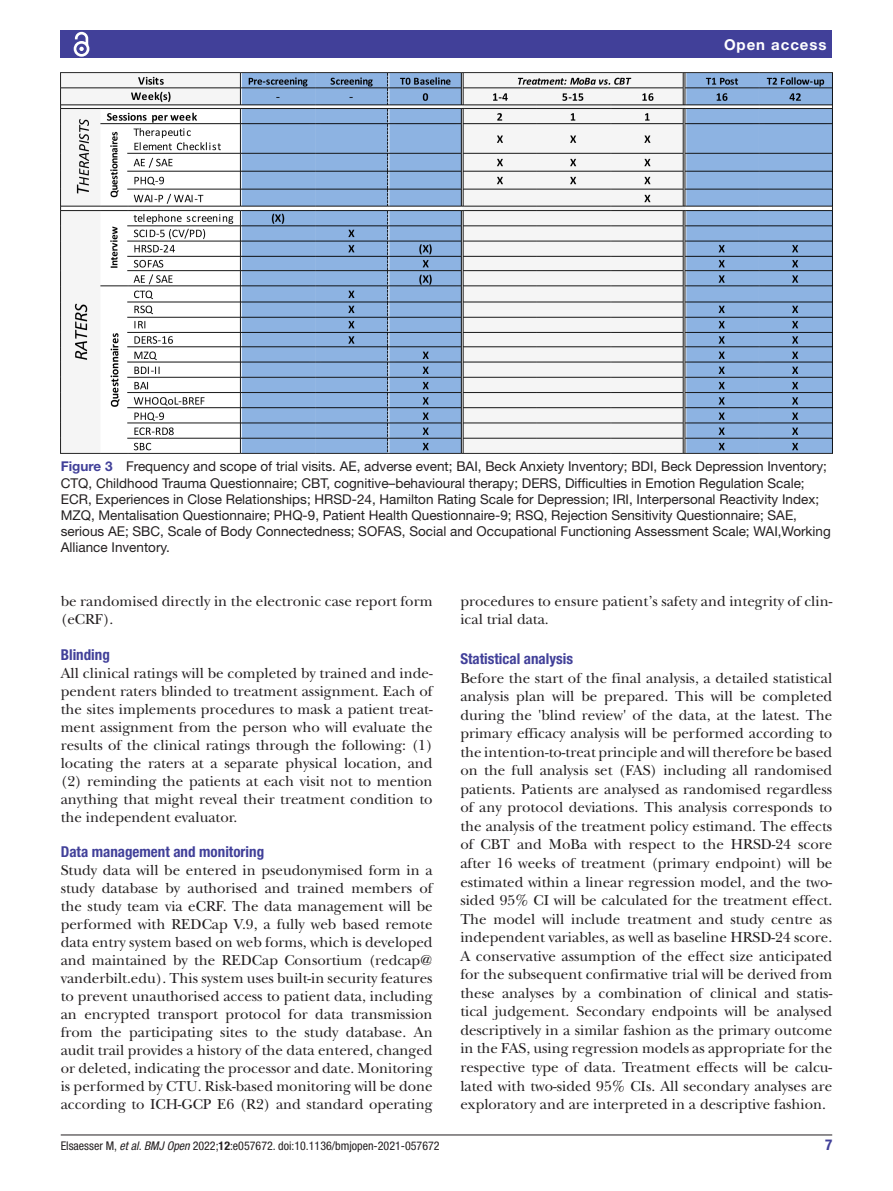
<style>
.page{position:relative;width:893px;height:1191px;background:#fff}
.page>*{position:absolute;margin:0;border:0;box-sizing:border-box;transform-origin:0 0}
.t1{font:15px/18.6px "New Baskerville";color:#231f20;text-align:justify}
.t2{font:700 condensed 15px "Helvetica Neue LT Std";color:#414099}
.t3{font:700 15px "Helvetica Neue LT Std";letter-spacing:.065em;color:#fff}
.t4{font:13.5px/16.2px "Helvetica Neue LT Std";color:#231f20}
.t5{font:condensed 12px "Helvetica Neue LT Std";color:#231f20}
.s1{font-weight:700;color:#414099}
.s2{font-style:italic}
.s3{font-weight:700}
</style>
<div class="page">
<hr style="left:61px;top:1134px;width:771px;height:1px;background:#231f20">
<div style="left:61px;top:31px;width:771px;height:27px;background:#414099"></div>
<svg style="left:73px;top:31px;width:17px;height:26px"></svg>
<img style="left:61px;top:73px;width:771px;height:381px">
<p class="t3" style="left:724px;top:35px;width:104px">Open access</p>
<p class="t4" style="left:61px;top:458px;width:772px"><span class="s1">Figure 3</span> Frequency and scope of trial visits. AE, adverse event; BAI, Beck Anxiety Inventory; BDI, Beck Depression Inventory; CTQ, Childhood Trauma Questionnaire; CBT, cognitive–behavioural therapy; DERS, Difficulties in Emotion Regulation Scale; ECR, Experiences in Close Relationships; HRSD-24, Hamilton Rating Scale for Depression; IRI, Interpersonal Reactivity Index; MZQ, Mentalisation Questionnaire; PHQ-9, Patient Health Questionnaire-9; RSQ, Rejection Sensitivity Questionnaire; SAE, serious AE; SBC, Scale of Body Connectedness; SOFAS, Social and Occupational Functioning Assessment Scale; WAI,Working Alliance Inventory.</p>
<p class="t1" style="left:61px;top:592px;width:373px;line-height:18px">be randomised directly in the electronic case report form (eCRF).</p>
<p class="t2" style="left:61px;top:645px;width:51px">Blinding</p>
<p class="t1" style="left:61px;top:664px;width:373px;line-height:18px">All clinical ratings will be completed by trained and inde&shy;pendent raters blinded to treatment assignment. Each of the sites implements procedures to mask a patient treat&shy;ment assignment from the person who will evaluate the results of the clinical ratings through the following: (1) locating the raters at a separate physical location, and (2) reminding the patients at each visit not to mention anything that might reveal their treatment condition to the independent evaluator.</p>
<p class="t2" style="left:61px;top:842px;width:205px">Data management and monitoring</p>
<p class="t1" style="left:61px;top:861px;width:373px;line-height:18px">Study data will be entered in pseudonymised form in a study database by authorised and trained members of the study team via eCRF. The data management will be performed with REDCap V.9, a fully web based remote data entry system based on web forms, which is developed and maintained by the REDCap Consortium (redcap@ vanderbilt.edu). This system uses built-in security features to prevent unauthorised access to patient data, including an encrypted transport protocol for data transmission from the participating sites to the study database. An audit trail provides a history of the data entered, changed or deleted, indicating the processor and date. Monitoring is performed by CTU. Risk-based monitoring will be done according to ICH-GCP E6 (R2) and standard operating</p>
<p class="t1" style="left:460px;top:592px;width:373px">procedures to ensure patient’s safety and integrity of clin&shy;ical trial data.</p>
<p class="t2" style="left:460px;top:649px;width:114px">Statistical analysis</p>
<p class="t1" style="left:460px;top:668px;width:373px">Before the start of the final analysis, a detailed statistical analysis plan will be prepared. This will be completed during the 'blind review' of the data, at the latest. The primary efficacy analysis will be performed according to the intention-to-treat principle and will therefore be based on the full analysis set (FAS) including all randomised patients. Patients are analysed as randomised regardless of any protocol deviations. This analysis corresponds to the analysis of the treatment policy estimand. The effects of CBT and MoBa with respect to the HRSD-24 score after 16 weeks of treatment (primary endpoint) will be estimated within a linear regression model, and the two&shy;sided 95% CI will be calculated for the treatment effect.<br>The model will include treatment and study centre as independent variables, as well as baseline HRSD-24 score.<br>A conservative assumption of the effect size anticipated for the subsequent confirmative trial will be derived from these analyses by a combination of clinical and statis&shy;tical judgement. Secondary endpoints will be analysed descriptively in a similar fashion as the primary outcome in the FAS, using regression models as appropriate for the respective type of data. Treatment effects will be calcu&shy;lated with two-sided 95% CIs. All secondary analyses are exploratory and are interpreted in a descriptive fashion.</p>
<p class="t5" style="left:61px;top:1138px;width:380px">Elsaesser M, <span class="s2">et al</span>. <span class="s2">BMJ Open</span> 2022;<span class="s3">12</span>:e057672. doi:10.1136/bmjopen-2021-057672</p>
<p class="t2" style="left:825px;top:1135px;width:9px">7</p>
</div>
